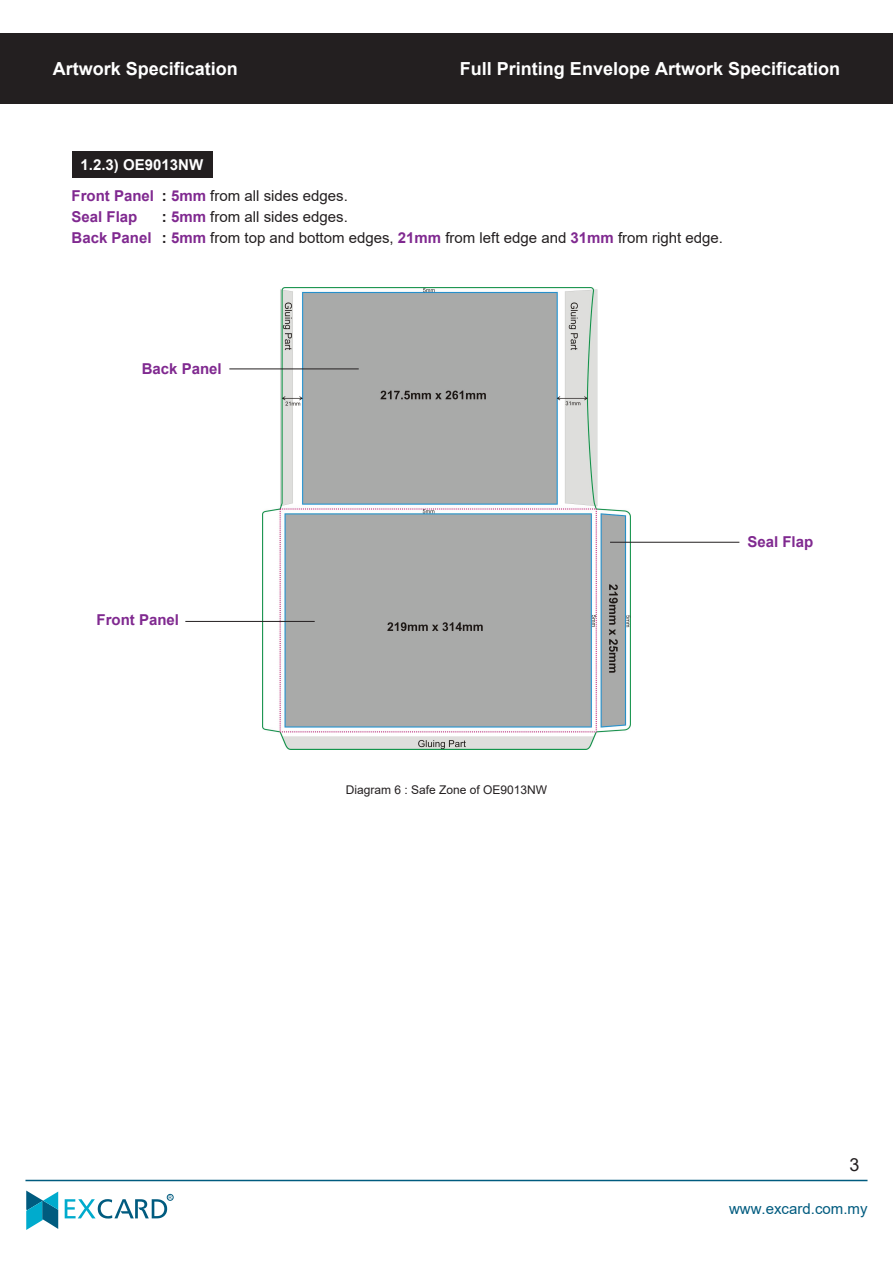
<style>
.page{position:relative;width:893px;height:1263px;background:#fff}
.page>*{position:absolute;margin:0;border:0;box-sizing:border-box;transform-origin:0 0}
.t1{font:700 18px "Arial";color:#fff}
.t2{font:18px "Arial";color:#231f20}
.t3{font:15px/21px "Arial";color:#231f20}
.t4{font:700 15px/21px "Arial";color:#802990}
.t5{font:15px "Arial";color:#005b7f}
.t6{font:700 15px "Arial";color:#fff}
.t7{font:12px "Arial";color:#231f20}
.t8{font:4.8px "Arial";color:#005b7f}
.s1{font-weight:700}
.s2{font-weight:700;color:#802990}
</style>
<div class="page">
<img style="left:263px;top:287px;width:367px;height:462px">
<div style="left:73px;top:151px;width:140px;height:26px;background:#231f20"></div>
<hr style="left:229px;top:368px;width:130px;height:1px;background:#231f20">
<hr style="left:185px;top:621px;width:130px;height:1px;background:#231f20">
<hr style="left:610px;top:542px;width:129px;height:1px;background:#231f20">
<svg style="left:26px;top:1190px;width:32px;height:40px"></svg>
<svg style="left:65px;top:1194px;width:108px;height:24px"></svg>
<hr style="left:25px;top:1180px;width:842px;height:1px;background:#005b7f">
<div style="left:0;top:33px;width:893px;height:71px;background:#231f20"></div>
<p class="t1" style="left:53px;top:56px;width:187px">Artwork Specification</p>
<p class="t1" style="left:460px;top:56px;width:382px">Full Printing Envelope Artwork Specification</p>
<p class="t6" style="left:81px;top:154px;width:124px">1.2.3) OE9013NW</p>
<p class="t4" style="left:72px;top:185px;width:84px">Front Panel<br>Seal Flap<br>Back Panel</p>
<p class="t3" style="left:162px;top:185px;width:563px"><span class="s1">:</span> <span class="s2">5mm</span> from all sides edges.<br><span class="s1">:</span> <span class="s2">5mm</span> from all sides edges.<br><span class="s1">:</span> <span class="s2">5mm</span> from top and bottom edges, <span class="s2">21mm</span> from left edge and <span class="s2">31mm</span> from right edge.</p>
<p class="t4" style="left:142px;top:358px;width:82px">Back Panel</p>
<p class="t4" style="left:97px;top:609px;width:84px">Front Panel</p>
<p class="t7" style="left:346px;top:781px;width:203px">Diagram 6 : Safe Zone of OE9013NW</p>
<p class="t8" style="left:169px;top:1194px;width:5px">R</p>
<p class="t4" style="left:747px;top:531px;width:67px">Seal Flap</p>
<p class="t2" style="left:849px;top:1152px;width:12px">3</p>
<p class="t5" style="left:729px;top:1198px;width:140px">www.excard.com.my</p>
</div>
